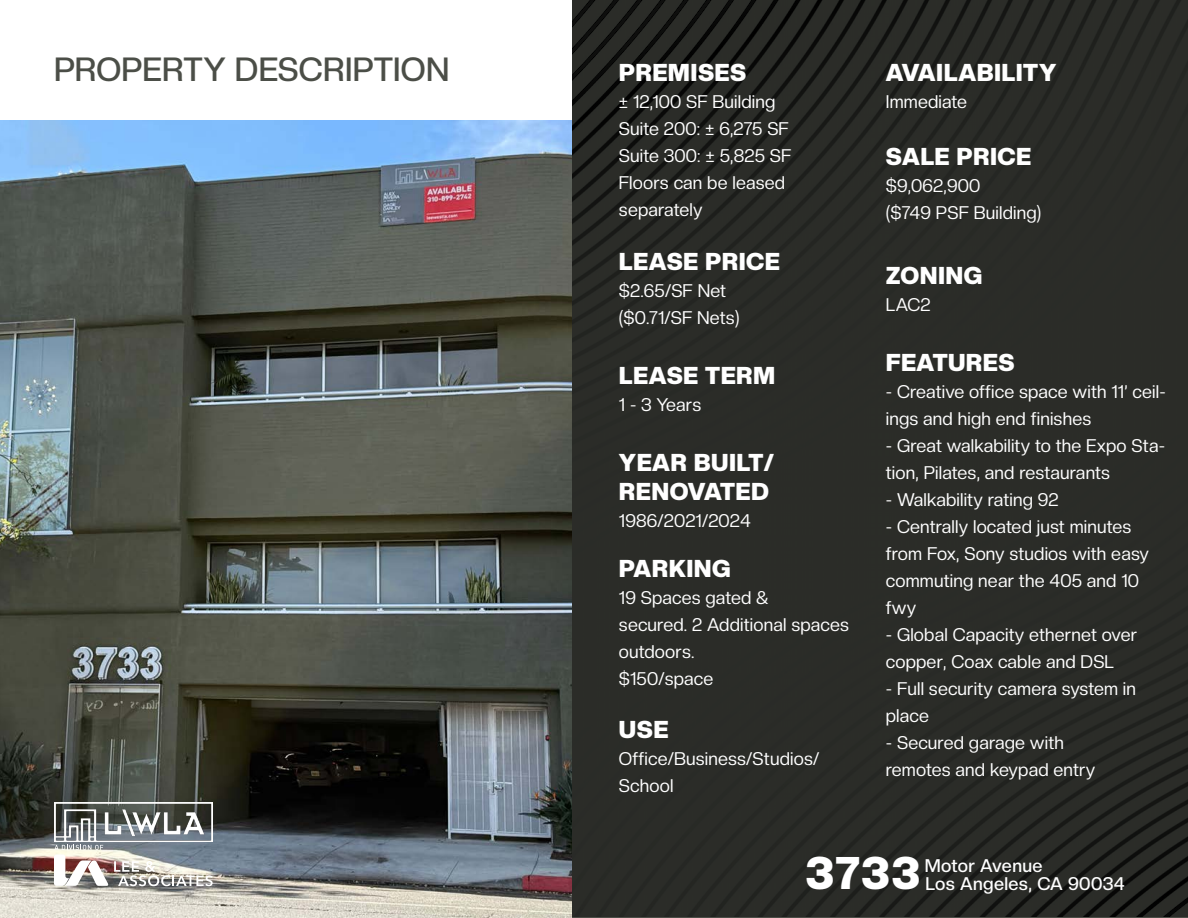
<style>
.page{position:relative;width:1188px;height:918px;background:#fff}
.page>*{position:absolute;margin:0;border:0;box-sizing:border-box;transform-origin:0 0}
.Address_-_Cover_Page{font:900 45px "Creato Display";color:#fff}
.Address_-_Cover_Page-2{font:500 33px "Creato Display";letter-spacing:.005em;color:#4b4e47}
.t1{font:900 24px/28.8px "Creato Display";letter-spacing:.02em;color:#fff}
.t2{font:18px/27px "Creato Display";letter-spacing:.01em;color:#fff}
.Address_-_Cover_Page-3{font:500 18px "Creato Display";letter-spacing:.02em;color:#fff}
</style>
<div class="page">
<img style="left:0;top:121px;width:572px;height:797px">
<img style="left:572px;top:0;width:616px;height:917px">
<img style="left:54px;top:802px;width:159px;height:40px">
<img style="left:54px;top:845px;width:159px;height:41px">
<p class="Address_-_Cover_Page-2" style="left:54px;top:49px;width:397px">PROPERTY DESCRIPTION</p>
<p class="t1" style="left:619px;top:58px;width:129px">PREMISES</p>
<p class="t2" style="left:619px;top:88px;width:158px">± 12,100 SF Building</p>
<p class="t2" style="left:619px;top:115px;width:171px">Suite 200: ± 6,275 SF</p>
<p class="t2" style="left:619px;top:142px;width:174px">Suite 300: ± 5,825 SF</p>
<p class="t2" style="left:619px;top:169px;width:168px">Floors can be leased</p>
<p class="t2" style="left:619px;top:196px;width:85px">separately</p>
<p class="t1" style="left:619px;top:247px;width:163px">LEASE PRICE</p>
<p class="t2" style="left:619px;top:277px;width:109px">$2.65/SF Net</p>
<p class="t2" style="left:619px;top:304px;width:122px">($0.71/SF Nets)</p>
<p class="t1" style="left:619px;top:360px;width:158px">LEASE TERM</p>
<p class="t2" style="left:619px;top:390px;width:84px">1 - 3 Years</p>
<p class="t1" style="left:619px;top:448px;width:157px">YEAR BUILT/<br>RENOVATED</p>
<p class="t2" style="left:619px;top:507px;width:134px">1986/2021/2024</p>
<p class="t1" style="left:619px;top:553px;width:113px">PARKING</p>
<p class="t2" style="left:619px;top:583px;width:151px">19 Spaces gated &amp;</p>
<p class="t2" style="left:619px;top:610px;width:232px">secured. 2 Additional spaces outdoors.</p>
<p class="t2" style="left:619px;top:664px;width:96px">$150/space</p>
<p class="t1" style="left:619px;top:715px;width:51px">USE</p>
<p class="t2" style="left:619px;top:745px;width:202px">Office/Business/Studios/<br>School</p>
<p class="t1" style="left:886px;top:58px;width:172px">AVAILABILITY</p>
<p class="t2" style="left:886px;top:88px;width:83px">Immediate</p>
<p class="t1" style="left:886px;top:141px;width:147px">SALE PRICE</p>
<p class="t2" style="left:886px;top:172px;width:96px">$9,062,900</p>
<p class="t2" style="left:886px;top:199px;width:157px">($749 PSF Building)</p>
<p class="t1" style="left:886px;top:260px;width:98px">ZONING</p>
<p class="t2" style="left:886px;top:290px;width:46px">LAC2</p>
<p class="t1" style="left:886px;top:348px;width:130px">FEATURES</p>
<p class="t2" style="left:886px;top:378px;width:281px">- Creative office space with 11’ ceil&shy;ings and high end finishes</p>
<p class="t2" style="left:886px;top:432px;width:281px">- Great walkability to the Expo Sta&shy;tion, Pilates, and restaurants</p>
<p class="t2" style="left:886px;top:486px;width:174px">- Walkability rating 92</p>
<p class="t2" style="left:886px;top:513px;width:265px">- Centrally located just minutes from Fox, Sony studios with easy commuting near the 405 and 10 fwy</p>
<p class="t2" style="left:886px;top:621px;width:253px">- Global Capacity ethernet over copper, Coax cable and DSL</p>
<p class="t2" style="left:886px;top:675px;width:252px">- Full security camera system in place</p>
<p class="t2" style="left:886px;top:729px;width:180px">- Secured garage with</p>
<p class="t2" style="left:886px;top:756px;width:211px">remotes and keypad entry</p>
<p class="Address_-_Cover_Page" style="left:806px;top:846px;width:116px">3733</p>
<p class="Address_-_Cover_Page-3" style="left:925px;top:855px;width:119px">Motor Avenue</p>
<p class="Address_-_Cover_Page-3" style="left:925px;top:873px;width:201px">Los Angeles, CA 90034</p>
</div>
